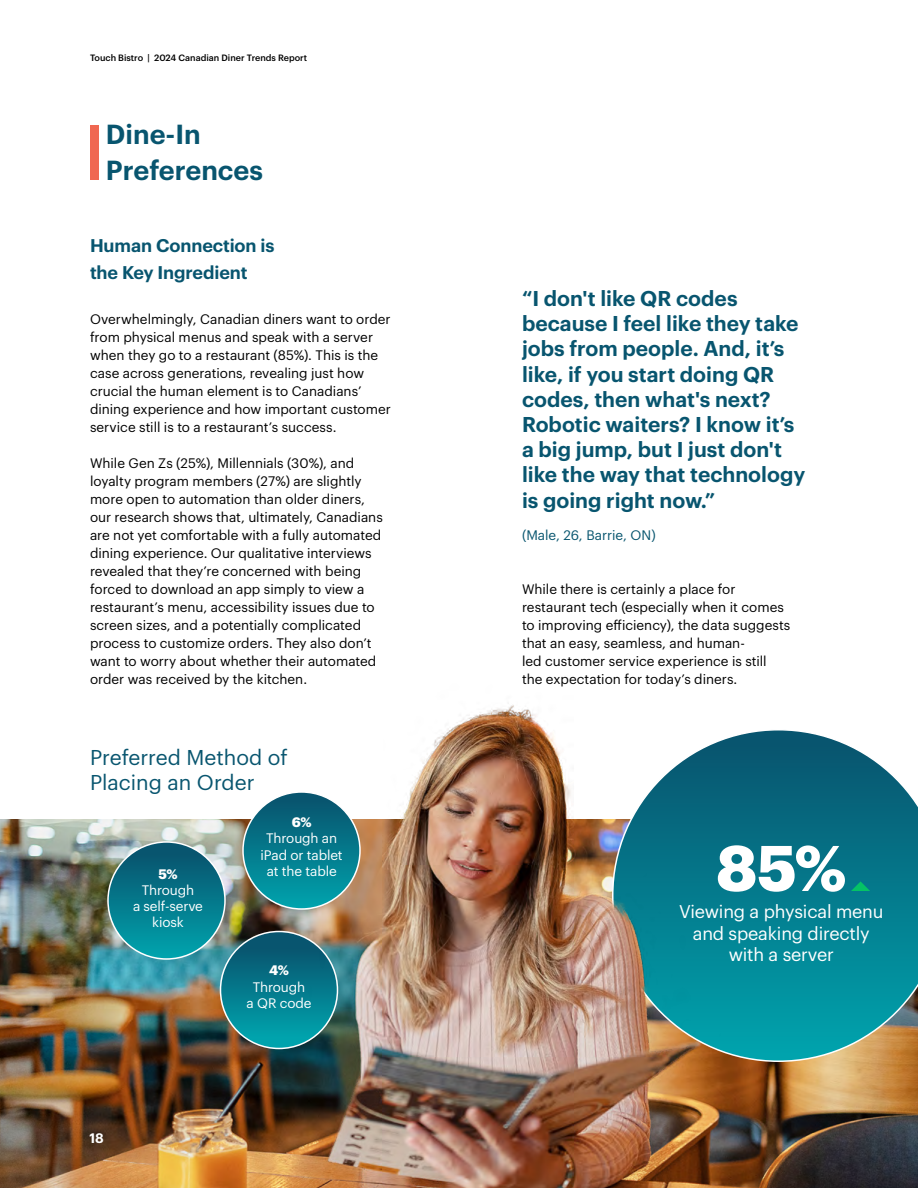
<style>
.page{position:relative;width:918px;height:1188px;background:#fff}
.page>*{position:absolute;margin:0;border:0;box-sizing:border-box;transform-origin:0 0}
.t1{font:700 63px "Graphik";color:#fff}
.t2{font:600 27px/36px "Graphik";color:#08556f}
.t3{font:600 21px/25.2px "Graphik";color:#08556f}
.t4{font:21px/25.2px "Graphik";color:#08556f}
.t5{font:18px/21.6px "Graphik";letter-spacing:-.01em;color:#fff;text-align:center}
.t6{font:600 18px/27px "Graphik";letter-spacing:-.005em;color:#08556f}
.t7{font:13.5px/18px "Graphik";color:#000}
.t8{font:13.5px/16.2px "Graphik";letter-spacing:-.01em;color:#fff;text-align:center}
.t9{font:13.5px "Graphik";color:#08556f}
.t10{font:700 13.5px "Graphik";color:#fff}
.t11{font:600 13.5px "Graphik";color:#fff}
.t12{font:500 9px "Graphik";color:#000}
</style>
<div class="page">
<div style="left:90px;top:125px;width:9px;height:55px;background:#f06751"></div>
<img style="left:0;top:705px;width:918px;height:483px">
<svg style="left:851px;top:881px;width:19px;height:10px"></svg>
<p class="t12" style="left:90px;top:51px;width:219px">Touch Bistro | 2024 Canadian Diner Trends Report</p>
<h2 class="t2" style="left:106px;top:114px;width:159px">Dine-In<br>Preferences</h2>
<h3 class="t6" style="left:90px;top:230px;width:186px">Human Connection is the Key Ingredient</h3>
<p class="t7" style="left:90px;top:309px;width:302px">Overwhelmingly, Canadian diners want to order from physical menus and speak with a server when they go to a restaurant (85%). This is the case across generations, revealing just how crucial the human element is to Canadians’ dining experience and how important customer service still is to a restaurant’s success.</p>
<p class="t7" style="left:90px;top:453px;width:294px">While Gen Zs (25%), Millennials (30%), and loyalty program members (27%) are slightly more open to automation than older diners, our research shows that, ultimately, Canadians are not yet comfortable with a fully automated dining experience. Our qualitative interviews revealed that they’re concerned with being forced to download an app simply to view a restaurant’s menu, accessibility issues due to screen sizes, and a potentially complicated process to customize orders. They also don’t want to worry about whether their automated order was received by the kitchen.</p>
<h3 class="t4" style="left:90px;top:743px;width:199px">Preferred Method of<br>Placing an Order</h3>
<p class="t10" style="left:292px;top:812px;width:21px">6%</p>
<p class="t8" style="left:261px;top:829px;width:84px">Through an iPad or tablet</p>
<p class="t10" style="left:158px;top:863px;width:21px">5%</p>
<p class="t8" style="left:267px;top:862px;width:72px">at the table</p>
<p class="t8" style="left:133px;top:881px;width:71px">Through<br>a self-serve kiosk</p>
<p class="t10" style="left:269px;top:960px;width:21px">4%</p>
<p class="t8" style="left:247px;top:977px;width:66px">Through<br>a QR code</p>
<p class="t11" style="left:90px;top:1128px;width:16px">18</p>
<h3 class="t3" style="left:522px;top:284px;width:285px">“I don't like QR codes because I feel like they take jobs from people. And, it’s like, if you start doing QR codes, then what's next?<br>Robotic waiters? I know it’s a big jump, but I just don't like the way that technology is going right now.”</h3>
<p class="t9" style="left:522px;top:525px;width:135px">(Male, 26, Barrie, ON)</p>
<p class="t7" style="left:522px;top:579px;width:270px">While there is certainly a place for restaurant tech (especially when it comes to improving efficiency), the data suggests that an easy, seamless, and human-<br>led customer service experience is still the expectation for today’s diners.</p>
<h1 class="t1" style="left:716px;top:819px;width:132px">85%</h1>
<h3 class="t5" style="left:679px;top:899px;width:206px">Viewing a physical menu and speaking directly with a server</h3>
</div>
